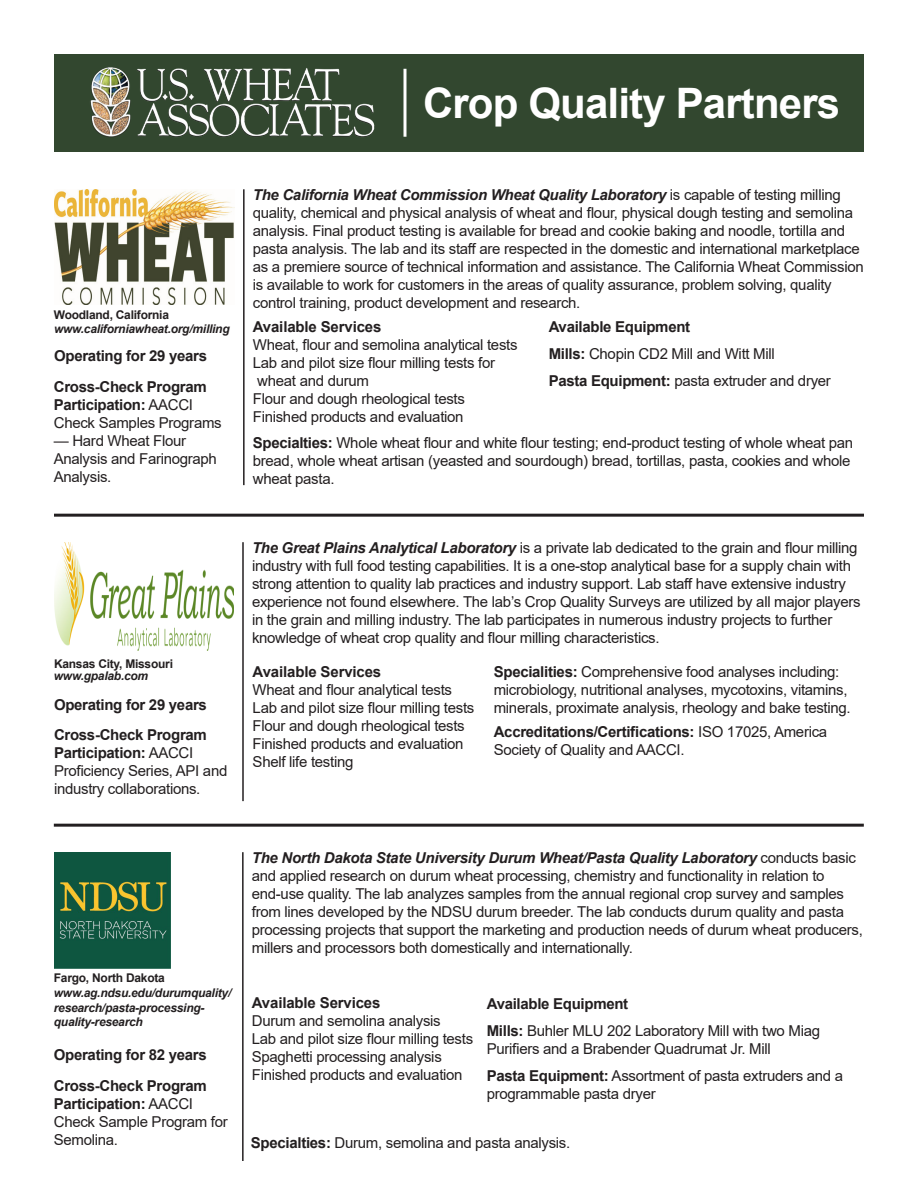
<style>
.page{position:relative;width:918px;height:1188px;background:#fff}
.page>*{position:absolute;margin:0;border:0;box-sizing:border-box;transform-origin:0 0}
.t1{font:700 42px "Arial";letter-spacing:-.02em;color:#fff}
.t2{font:15px/18px "Arial";letter-spacing:-.02em;color:#231f20}
.t3{font:700 15px/18px "Arial";letter-spacing:-.02em;color:#231f20}
.t4{font:italic 700 12px/14.4px "Arial";letter-spacing:-.02em;color:#231f20}
.t5{font:700 12px "Arial";letter-spacing:-.02em;color:#231f20}
.s1{font-weight:400}
.s2{font-weight:700;font-style:italic}
.s3{font-weight:700}
</style>
<div class="page">
<div style="left:54px;top:54px;width:810px;height:98px;background:#32472f"></div>
<img style="left:90px;top:67px;width:285px;height:70px">
<hr style="left:54px;top:514px;width:810px;height:3px;background:#231f20">
<hr style="left:54px;top:824px;width:810px;height:3px;background:#231f20">
<hr style="left:404px;top:69px;width:2px;height:68px;background:#fff">
<img style="left:55px;top:853px;width:115px;height:115px">
<hr style="left:242px;top:852px;width:2px;height:309px;background:#231f20">
<img style="left:55px;top:189px;width:180px;height:116px">
<hr style="left:243px;top:189px;width:2px;height:296px;background:#231f20">
<img style="left:54px;top:542px;width:180px;height:108px">
<hr style="left:242px;top:542px;width:2px;height:259px;background:#231f20">
<p class="t1" style="left:423px;top:73px;width:419px">Crop Quality Partners</p>
<p class="t5" style="left:54px;top:307px;width:117px">Woodland, California</p>
<p class="t4" style="left:54px;top:322px;width:177px">www.californiawheat.org/milling</p>
<p class="t3" style="left:54px;top:347px;width:154px">Operating for 29 years</p>
<p class="t3" style="left:54px;top:378px;width:169px">Cross-Check Program<br>Participation: <span class="s1">AACCI<br>Check Samples Programs</span></p>
<p class="t2" style="left:54px;top:432px;width:165px">— Hard Wheat Flour<br>Analysis and Farinograph<br>Analysis.</p>
<p class="t2" style="left:253px;top:186px;width:612px"><span class="s2">The California Wheat Commission Wheat Quality Laboratory</span> is capable of testing milling quality, chemical and physical analysis of wheat and flour, physical dough testing and semolina analysis. Final product testing is available for bread and cookie baking and noodle, tortilla and pasta analysis. The lab and its staff are respected in the domestic and international marketplace as a premiere source of technical information and assistance. The California Wheat Commission is available to work for customers in the areas of quality assurance, problem solving, quality control training, product development and research.</p>
<p class="t3" style="left:253px;top:318px;width:130px">Available Services</p>
<p class="t2" style="left:253px;top:336px;width:266px">Wheat, flour and semolina analytical tests</p>
<p class="t2" style="left:253px;top:354px;width:244px">Lab and pilot size flour milling tests for</p>
<p class="t2" style="left:257px;top:372px;width:113px">wheat and durum</p>
<p class="t2" style="left:253px;top:390px;width:214px">Flour and dough rheological tests</p>
<p class="t2" style="left:253px;top:408px;width:212px">Finished products and evaluation</p>
<p class="t2" style="left:253px;top:434px;width:602px"><span class="s3">Specialties:</span> Whole wheat flour and white flour testing; end-product testing of whole wheat pan bread, whole wheat artisan (yeasted and sourdough) bread, tortillas, pasta, cookies and whole wheat pasta.</p>
<p class="t3" style="left:549px;top:318px;width:143px">Available Equipment</p>
<p class="t2" style="left:549px;top:345px;width:228px"><span class="s3">Mills:</span> Chopin CD2 Mill and Witt Mill</p>
<p class="t2" style="left:549px;top:372px;width:284px"><span class="s3">Pasta Equipment:</span> pasta extruder and dryer</p>
<p class="t2" style="left:252px;top:539px;width:610px"><span class="s2">The Great Plains Analytical Laboratory</span> is a private lab dedicated to the grain and flour milling industry with full food testing capabilities. It is a one-stop analytical base for a supply chain with strong attention to quality lab practices and industry support. Lab staff have extensive industry experience not found elsewhere. The lab’s Crop Quality Surveys are utilized by all major players in the grain and milling industry. The lab participates in numerous industry projects to further knowledge of wheat crop quality and flour milling characteristics.</p>
<p class="t5" style="left:54px;top:655px;width:121px">Kansas City, Missouri</p>
<p class="t4" style="left:54px;top:668px;width:96px">www.gpalab.com</p>
<p class="t3" style="left:54px;top:696px;width:154px">Operating for 29 years</p>
<p class="t3" style="left:253px;top:663px;width:130px">Available Services</p>
<p class="t2" style="left:253px;top:681px;width:201px">Wheat and flour analytical tests</p>
<p class="t2" style="left:253px;top:699px;width:223px">Lab and pilot size flour milling tests</p>
<p class="t2" style="left:253px;top:717px;width:214px">Flour and dough rheological tests</p>
<p class="t2" style="left:253px;top:735px;width:212px">Finished products and evaluation</p>
<p class="t2" style="left:253px;top:753px;width:102px">Shelf life testing</p>
<p class="t2" style="left:494px;top:663px;width:358px"><span class="s3">Specialities:</span> Comprehensive food analyses including: microbiology, nutritional analyses, mycotoxins, vitamins, minerals, proximate analysis, rheology and bake testing.</p>
<p class="t2" style="left:54px;top:726px;width:175px"><span class="s3">Cross-Check Program<br>Participation:</span> AACCI<br>Proficiency Series, API and industry collaborations.</p>
<p class="t2" style="left:494px;top:723px;width:335px"><span class="s3">Accreditations/Certifications:</span> ISO 17025, America<br>Society of Quality and AACCI.</p>
<p class="t5" style="left:54px;top:970px;width:113px">Fargo, North Dakota</p>
<p class="t4" style="left:54px;top:986px;width:179px">www.ag.ndsu.edu/durumquality/ research/pasta-processing&shy;quality-research</p>
<p class="t3" style="left:54px;top:1046px;width:154px">Operating for 82 years</p>
<p class="t2" style="left:54px;top:1077px;width:175px"><span class="s3">Cross-Check Program<br>Participation:</span> AACCI<br>Check Sample Program for<br>Semolina.</p>
<p class="t2" style="left:252px;top:849px;width:613px"><span class="s2">The North Dakota State University Durum Wheat/Pasta Quality Laboratory</span> conducts basic and applied research on durum wheat processing, chemistry and functionality in relation to end-use quality. The lab analyzes samples from the annual regional crop survey and samples from lines developed by the NDSU durum breeder. The lab conducts durum quality and pasta processing projects that support the marketing and production needs of durum wheat producers, millers and processors both domestically and internationally.</p>
<p class="t3" style="left:252px;top:994px;width:130px">Available Services</p>
<p class="t2" style="left:252px;top:1012px;width:190px">Durum and semolina analysis</p>
<p class="t2" style="left:252px;top:1030px;width:223px">Lab and pilot size flour milling tests</p>
<p class="t2" style="left:252px;top:1048px;width:192px">Spaghetti processing analysis</p>
<p class="t2" style="left:252px;top:1066px;width:212px">Finished products and evaluation</p>
<p class="t3" style="left:487px;top:995px;width:143px">Available Equipment</p>
<p class="t2" style="left:487px;top:1022px;width:335px"><span class="s3">Mills:</span> Buhler MLU 202 Laboratory Mill with two Miag<br>Purifiers and a Brabender Quadrumat Jr. Mill</p>
<p class="t2" style="left:487px;top:1067px;width:358px"><span class="s3">Pasta Equipment:</span> Assortment of pasta extruders and a programmable pasta dryer</p>
<p class="t2" style="left:251px;top:1133px;width:321px"><span class="s3">Specialties:</span> Durum, semolina and pasta analysis.</p>
</div>
